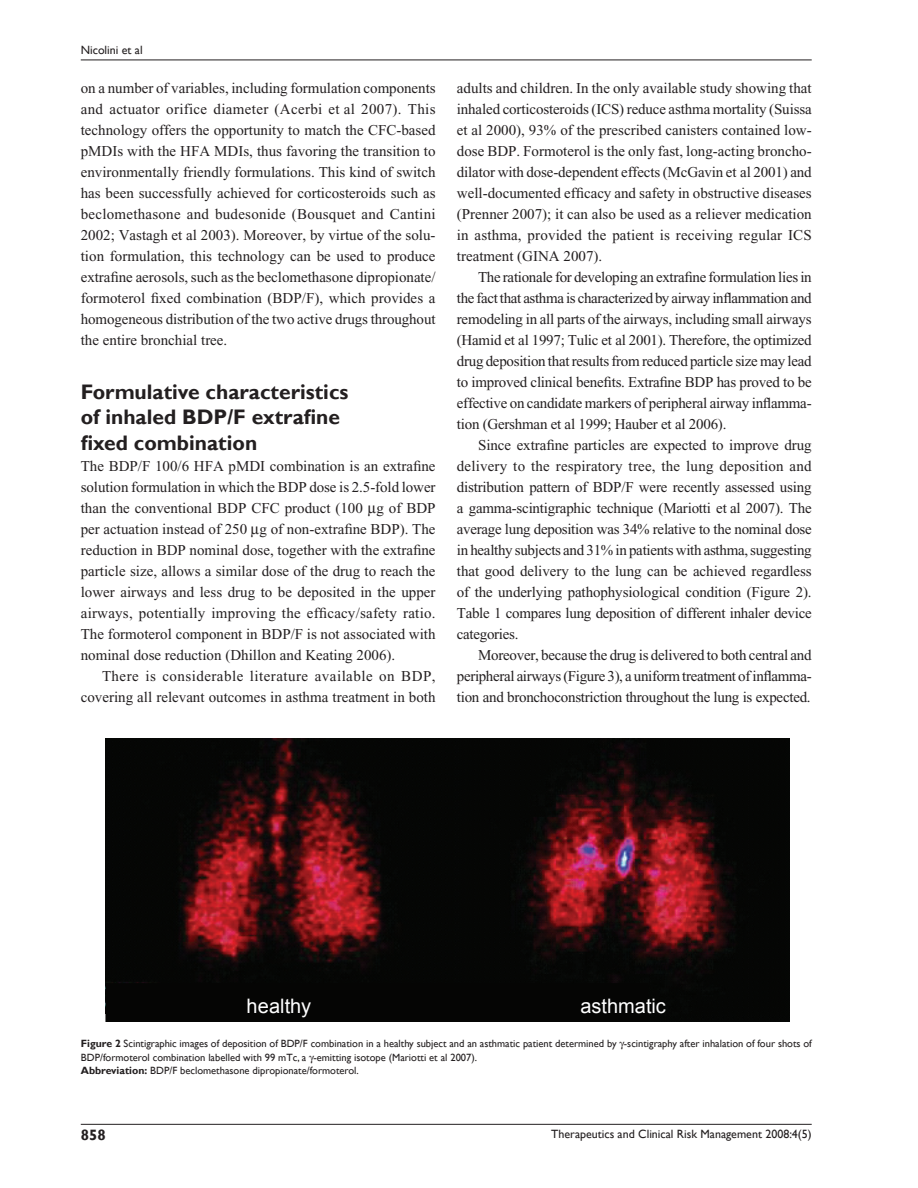
<style>
.page{position:relative;width:918px;height:1188px;background:#fff}
.page>*{position:absolute;margin:0;border:0;box-sizing:border-box;transform-origin:0 0}
.t1{font:700 21px/25.2px "Gill Sans";color:#231f20}
.t2{font:19.95px "Arial";letter-spacing:.005em;color:#fff}
.t3{font:15px/21px "Times New Roman";color:#231f20;text-align:justify}
.t4{font:700 15px "Gill Sans";color:#231f20}
.t5{font:12px "Gill Sans";color:#231f20}
.t6{font:10.5px/13.5px "Gill Sans";color:#231f20}
.s1{font-weight:700}
</style>
<div class="page">
<hr style="left:81px;top:1124px;width:731px;height:1px;background:#231f20">
<hr style="left:81px;top:60px;width:731px;height:1px;background:#231f20">
<img style="left:459px;top:738px;width:330px;height:283px">
<img style="left:105px;top:738px;width:354px;height:245px">
<div style="left:106px;top:984px;width:542px;height:37px;background:#050504"></div>
<div style="left:105px;top:983px;width:543px;height:39px;border:1px solid #050504"></div>
<p class="t5" style="left:81px;top:43px;width:63px">Nicolini et al</p>
<p class="t3" style="left:81px;top:78px;width:356px">on a number of variables, including formulation components and actuator orifice diameter (Acerbi et al 2007). This technology offers the opportunity to match the CFC-based pMDIs with the HFA MDIs, thus favoring the transition to environmentally friendly formulations. This kind of switch has been successfully achieved for corticosteroids such as beclomethasone and budesonide (Bousquet and Cantini 2002; Vastagh et al 2003). Moreover, by virtue of the solu&shy;tion formulation, this technology can be used to produce extrafine aerosols, such as the beclomethasone dipropionate/ formoterol fixed combination (BDP/F), which provides a homogeneous distribution of the two active drugs throughout the entire bronchial tree.</p>
<h1 class="t1" style="left:81px;top:379px;width:269px">Formulative characteristics of inhaled BDP/F extrafine fixed combination</h1>
<p class="t3" style="left:81px;top:456px;width:356px">The BDP/F 100/6 HFA pMDI combination is an extrafine solution formulation in which the BDP dose is 2.5-fold lower than the conventional BDP CFC product (100 g of BDP per actuation instead of 250 g of non-extrafine BDP). The reduction in BDP nominal dose, together with the extrafine particle size, allows a similar dose of the drug to reach the lower airways and less drug to be deposited in the upper airways, potentially improving the efficacy/safety ratio.<br>The formoterol component in BDP/F is not associated with nominal dose reduction (Dhillon and Keating 2006).</p>
<p class="t3" style="left:81px;top:666px;width:356px;text-align:right">There is considerable literature available on BDP, covering all relevant outcomes in asthma treatment in both</p>
<p class="t3" style="left:457px;top:78px;width:356px">adults and children. In the only available study showing that inhaled corticosteroids (ICS) reduce asthma mortality (Suissa et al 2000), 93% of the prescribed canisters contained low&shy;dose BDP. Formoterol is the only fast, long-acting broncho&shy;dilator with dose-dependent effects (McGavin et al 2001) and well-documented efficacy and safety in obstructive diseases (Prenner 2007); it can also be used as a reliever medication in asthma, provided the patient is receiving regular ICS treatment (GINA 2007).</p>
<p class="t3" style="left:457px;top:267px;width:356px;text-indent:21px">The rationale for developing an extrafine formulation lies in the fact that asthma is characterized by airway inflammation and remodeling in all parts of the airways, including small airways (Hamid et al 1997; Tulic et al 2001). Therefore, the optimized drug deposition that results from reduced particle size may lead to improved clinical benefits. Extrafine BDP has proved to be effective on candidate markers of peripheral airway inflamma&shy;tion (Gershman et al 1999; Hauber et al 2006).</p>
<p class="t3" style="left:457px;top:435px;width:356px;text-indent:21px">Since extrafine particles are expected to improve drug delivery to the respiratory tree, the lung deposition and distribution pattern of BDP/F were recently assessed using a gamma-scintigraphic technique (Mariotti et al 2007). The average lung deposition was 34% relative to the nominal dose in healthy subjects and 31% in patients with asthma, suggesting that good delivery to the lung can be achieved regardless of the underlying pathophysiological condition (Figure 2).<br>Table 1 compares lung deposition of different inhaler device categories.</p>
<p class="t3" style="left:457px;top:645px;width:356px;text-indent:21px">Moreover, because the drug is delivered to both central and peripheral airways (Figure 3), a uniform treatment of inflamma&shy;tion and bronchoconstriction throughout the lung is expected.</p>
<h2 class="t2" style="left:247px;top:995px;width:66px">healthy</h2>
<h2 class="t2" style="left:580px;top:995px;width:87px">asthmatic</h2>
<p class="t6" style="left:81px;top:1037px;width:732px"><span class="s1">Figure 2</span> Scintigraphic images of deposition of BDP/F combination in a healthy subject and an asthmatic patient determined by -scintigraphy after inhalation of four shots of<br>BDP/formoterol combination labelled with 99 mTc, a -emitting isotope (Mariotti et al 2007).<br><span class="s1">Abbreviation:</span> BDP/F beclomethasone dipropionate/formoterol.</p>
<p class="t4" style="left:81px;top:1126px;width:26px">858</p>
<p class="t5" style="left:551px;top:1126px;width:262px">Therapeutics and Clinical Risk Management 2008:4(5)</p>
</div>
